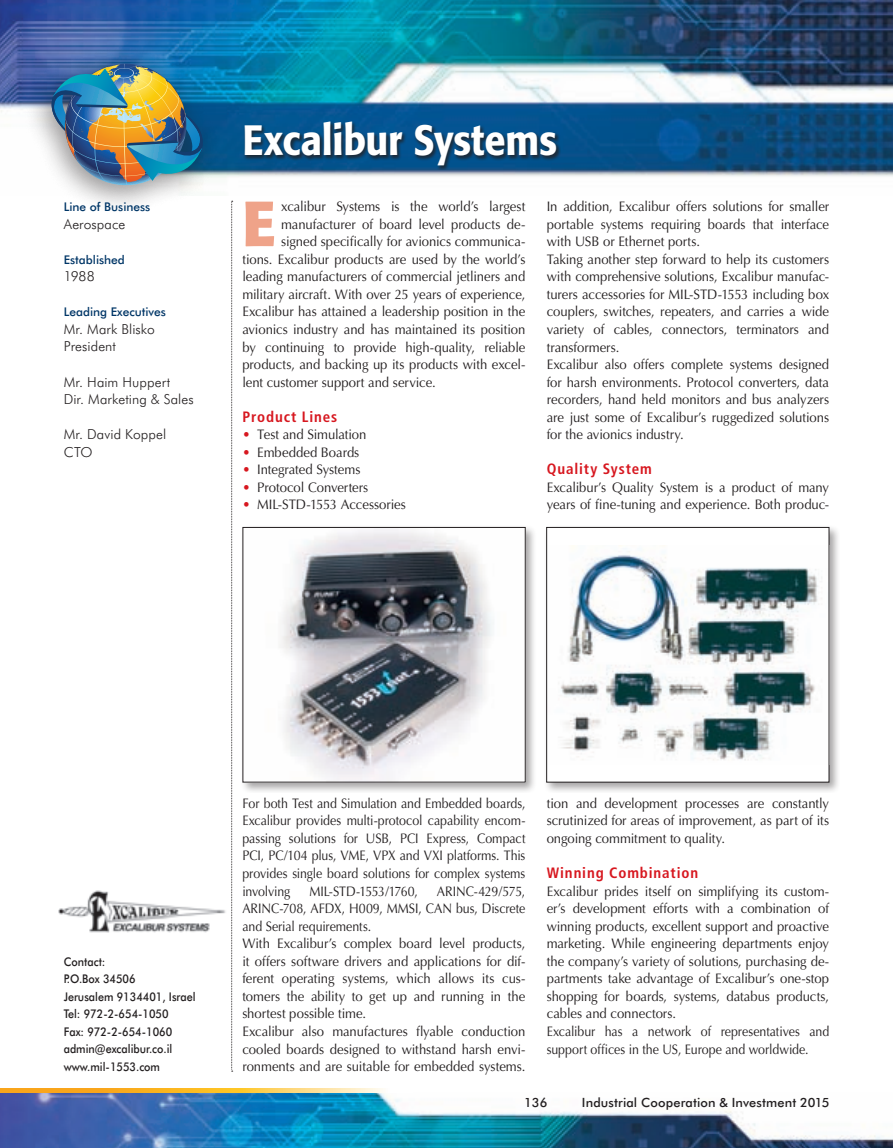
<style>
.page{position:relative;width:893px;height:1148px;background:#fff}
.page>*{position:absolute;margin:0;border:0;box-sizing:border-box;transform-origin:0 0}
.t1{font:700 63.15px "Formata";color:#efa389;scale:.95 1}
.t2{font:500 42px "Formata";letter-spacing:-.005em;color:#fff;scale:.9 1}
.t3{font:700 condensed 15px "Frutiger";letter-spacing:.06em;color:#d7171f}
.t4{font:13.8px/17.5px "Optima";letter-spacing:-.005em;color:#231f20;scale:.95 1}
.t5{font:13.8px/17.5px "Optima";letter-spacing:-.005em;color:#231f20;text-align:justify;scale:.9 1}
.t6{font:300 13.8px/17.5px "Futura BT";letter-spacing:.01em;color:#231f20}
.t7{font:500 12.75px "Futura BT";letter-spacing:.01em;color:#231f20}
.t8{font:500 12px/17.5px "Futura BT";color:#231f20;scale:.9 1}
.t9{font:500 12px "Futura BT";color:#003667}
.s1{color:#d7171f}
</style>
<div class="page">
<img style="left:0;top:0;width:893px;height:178px">
<img style="left:0;top:1093px;width:893px;height:55px">
<svg style="left:231px;top:201px;width:2px;height:871px"></svg>
<div style="left:21px;top:45px;width:198px;height:169px;background:#231f20;opacity:.45"></div>
<img style="left:46px;top:64px;width:163px;height:123px">
<svg style="left:0;top:1089px;width:383px;height:4px"></svg>
<div style="left:543px;top:524px;width:297px;height:269px;background:#231f20;opacity:.4"></div>
<div style="left:547px;top:527px;width:282px;height:255px;background:#fff"></div>
<img style="left:561px;top:545px;width:261px;height:215px">
<div style="left:546px;top:527px;width:283px;height:255px;border:1px solid #231f20"></div>
<div style="left:240px;top:524px;width:296px;height:269px;background:#231f20;opacity:.4"></div>
<img style="left:245px;top:529px;width:278px;height:251px">
<img style="left:58px;top:890px;width:168px;height:43px">
<div style="left:242px;top:119px;width:319px;height:51px;background:#231f20;opacity:.75"></div>
<p class="t9" style="left:64px;top:200px;width:88px">Line of Business</p>
<p class="t6" style="left:64px;top:215px;width:63px">Aerospace</p>
<p class="t9" style="left:64px;top:252px;width:63px">Established</p>
<p class="t6" style="left:64px;top:267px;width:32px">1988</p>
<p class="t9" style="left:64px;top:305px;width:104px">Leading Executives</p>
<p class="t6" style="left:64px;top:320px;width:93px">Mr. Mark Blisko<br>President</p>
<p class="t6" style="left:64px;top:373px;width:132px">Mr. Haim Huppert<br>Dir. Marketing &amp; Sales</p>
<p class="t6" style="left:64px;top:425px;width:104px">Mr. David Koppel<br>CTO</p>
<h2 class="t2" style="left:242px;top:115px;width:351px">Excalibur Systems</h2>
<h1 class="t1" style="left:242px;top:184px;width:37px">E</h1>
<p class="t4" style="left:281px;top:198px;width:259px">xcalibur Systems is the world’s largest</p>
<p class="t4" style="left:547px;top:198px;width:299px">In addition, Excalibur offers solutions for smaller portable systems requiring boards that interface with USB or Ethernet ports.<br>Taking another step forward to help its customers with comprehensive solutions, Excalibur manufac&shy;turers accessories for MIL-STD-1553 including box couplers, switches, repeaters, and carries a wide variety of cables, connectors, terminators and transformers.<br>Excalibur also offers complete systems designed for harsh environments. Protocol converters, data recorders, hand held monitors and bus analyzers are just some of Excalibur’s ruggedized solutions for the avionics industry.</p>
<p class="t3" style="left:547px;top:460px;width:107px">Quality System</p>
<p class="t4" style="left:547px;top:479px;width:299px">Excalibur’s Quality System is a product of many years of fine-tuning and experience. Both produc-</p>
<p class="t4" style="left:281px;top:215px;width:259px">manufacturer of board level products de-</p>
<p class="t4" style="left:281px;top:233px;width:259px">signed specifically for avionics communica-</p>
<p class="t4" style="left:242px;top:250px;width:299px">tions. Excalibur products are used by the world’s</p>
<p class="t4" style="left:242px;top:268px;width:299px">leading manufacturers of commercial jetliners and</p>
<p class="t4" style="left:242px;top:286px;width:299px">military aircraft. With over 25 years of experience,</p>
<p class="t4" style="left:242px;top:303px;width:299px">Excalibur has attained a leadership position in the</p>
<p class="t4" style="left:242px;top:321px;width:299px">avionics industry and has maintained its position</p>
<p class="t4" style="left:242px;top:338px;width:299px">by continuing to provide high-quality, reliable</p>
<p class="t4" style="left:242px;top:356px;width:299px">products, and backing up its products with excel-</p>
<p class="t4" style="left:242px;top:373px;width:205px">lent customer support and service.</p>
<p class="t3" style="left:242px;top:408px;width:97px">Product Lines</p>
<p class="t4" style="left:242px;top:426px;width:132px"><span class="s1">•</span> Test and Simulation</p>
<p class="t4" style="left:242px;top:444px;width:125px"><span class="s1">•</span> Embedded Boards</p>
<p class="t4" style="left:242px;top:461px;width:126px"><span class="s1">•</span> Integrated Systems</p>
<p class="t4" style="left:242px;top:479px;width:134px"><span class="s1">•</span> Protocol Converters</p>
<p class="t4" style="left:242px;top:496px;width:174px"><span class="s1">•</span> MIL-STD-1553 Accessories</p>
<p class="t8" style="left:64px;top:953px;width:148px">Contact:<br>P.O.Box 34506<br>Jerusalem 9134401, Israel<br>Tel: 972-2-654-1050<br>Fax: 972-2-654-1060 admin@excalibur.co.il www.mil-1553.com</p>
<p class="t5" style="left:242px;top:795px;width:316px">For both Test and Simulation and Embedded boards, Excalibur provides multi-protocol capability encom&shy;passing solutions for USB, PCI Express, Compact PCI, PC/104 plus, VME, VPX and VXI platforms. This provides single board solutions for complex systems involving</p>
<p class="t5" style="left:242px;top:882px;width:316px;text-align:left;text-indent:194px">ARINC-429/575, ARINC-708, AFDX, H009, MMSI, CAN bus, Discrete and Serial requirements.<br>With Excalibur’s complex board level products, it offers software drivers and applications for dif&shy;ferent operating systems, which allows its cus&shy;tomers the ability to get up and running in the shortest possible time.<br>Excalibur also manufactures flyable conduction cooled boards designed to withstand harsh envi&shy;ronments and are suitable for embedded systems.</p>
<p class="t5" style="left:309px;top:882px;width:122px">MIL-STD-1553/1760,</p>
<p class="t4" style="left:547px;top:795px;width:299px;text-align:justify">tion and development processes are constantly scrutinized for areas of improvement, as part of its ongoing commitment to quality.</p>
<p class="t3" style="left:547px;top:864px;width:153px">Winning Combination</p>
<p class="t4" style="left:547px;top:882px;width:299px">Excalibur prides itself on simplifying its custom&shy;er’s development efforts with a combination of winning products, excellent support and proactive marketing. While engineering departments enjoy the company’s variety of solutions, purchasing de&shy;partments take advantage of Excalibur’s one-stop shopping for boards, systems, databus products, cables and connectors.<br>Excalibur has a network of representatives and support offices in the US, Europe and worldwide.</p>
<p class="t7" style="left:524px;top:1095px;width:25px">136</p>
<p class="t7" style="left:582px;top:1095px;width:249px">Industrial Cooperation &amp; Investment 2015</p>
</div>
